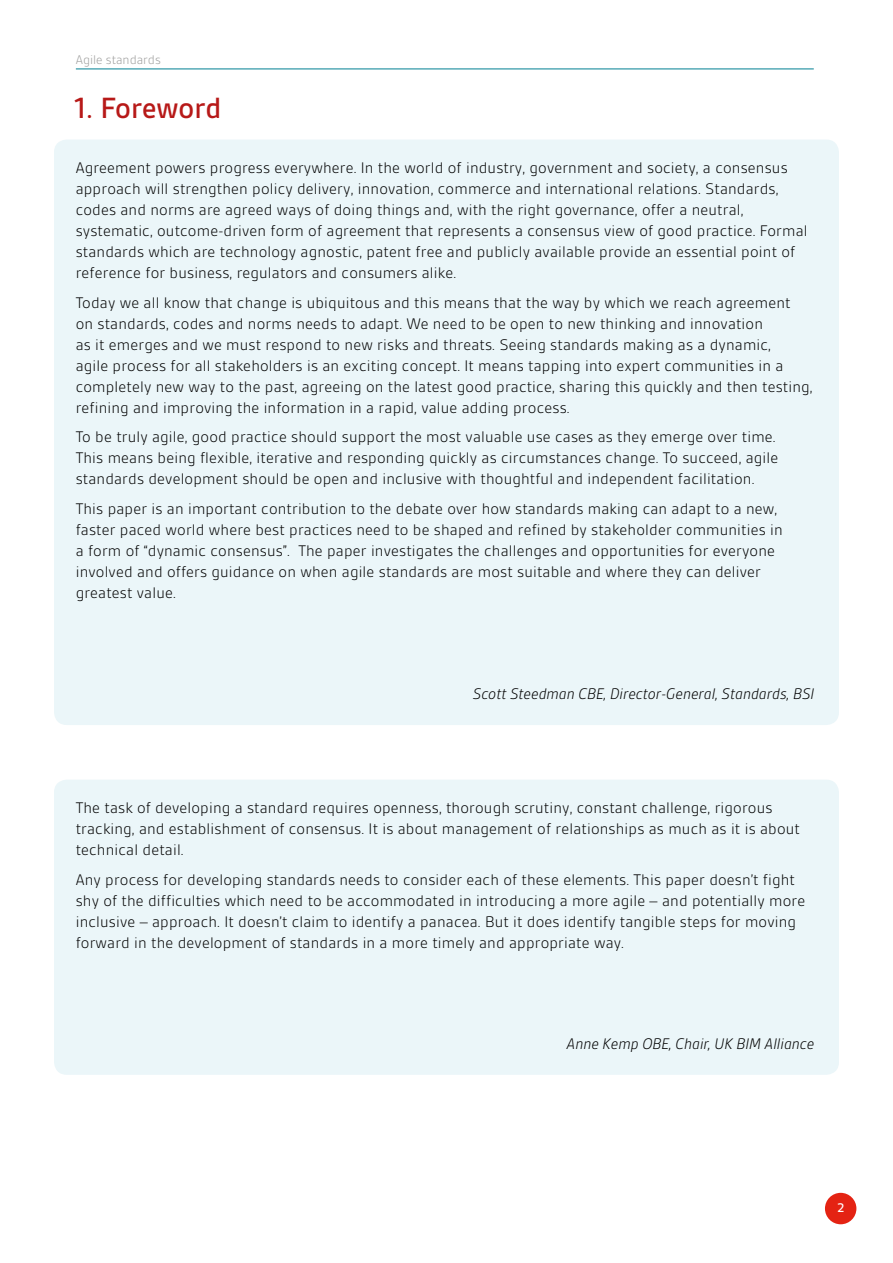
<style>
.page{position:relative;width:893px;height:1263px;background:#fff}
.page>*{position:absolute;margin:0;border:0;box-sizing:border-box;transform-origin:0 0}
.t1{font:500 31.5px "BSI Gesta";color:#b71918}
.t2{font:300 16.5px/21px "BSI Gesta";letter-spacing:.01em;color:#000}
.t3{font:italic 300 16.5px "BSI Gesta";color:#000}
.t4{font:300 13.5px "BSI Gesta";color:#9d9d9c}
.t5{font:500 13.5px "BSI Gesta";color:#fff}
</style>
<div class="page">
<div style="left:825px;top:1193px;width:31px;height:31px;background:#e42313;border-radius:50%"></div>
<hr style="left:76px;top:69px;width:738px;height:1px;background:#007f92">
<div style="left:54px;top:139px;width:785px;height:586px;background:#ebf6f9;border-radius:13px"></div>
<div style="left:54px;top:780px;width:785px;height:295px;background:#ebf6f9;border-radius:13px"></div>
<p class="t4" style="left:76px;top:53px;width:86px">Agile standards</p>
<h1 class="t1" style="left:75px;top:92px;width:148px">1. Foreword</h1>
<p class="t2" style="left:76px;top:157px;width:733px">Agreement powers progress everywhere. In the world of industry, government and society, a consensus approach will strengthen policy delivery, innovation, commerce and international relations. Standards, codes and norms are agreed ways of doing things and, with the right governance, offer a neutral, systematic, outcome-driven form of agreement that represents a consensus view of good practice. Formal standards which are technology agnostic, patent free and publicly available provide an essential point of reference for business, regulators and consumers alike.</p>
<p class="t2" style="left:76px;top:292px;width:738px">Today we all know that change is ubiquitous and this means that the way by which we reach agreement<br>on standards, codes and norms needs to adapt. We need to be open to new thinking and innovation<br>as it emerges and we must respond to new risks and threats. Seeing standards making as a dynamic,<br>agile process for all stakeholders is an exciting concept. It means tapping into expert communities in a completely new way to the past, agreeing on the latest good practice, sharing this quickly and then testing, refining and improving the information in a rapid, value adding process.</p>
<p class="t2" style="left:76px;top:426px;width:704px">To be truly agile, good practice should support the most valuable use cases as they emerge over time.<br>This means being flexible, iterative and responding quickly as circumstances change. To succeed, agile standards development should be open and inclusive with thoughtful and independent facilitation.</p>
<p class="t2" style="left:76px;top:498px;width:708px">This paper is an important contribution to the debate over how standards making can adapt to a new, faster paced world where best practices need to be shaped and refined by stakeholder communities in a form of “dynamic consensus”. The paper investigates the challenges and opportunities for everyone involved and offers guidance on when agile standards are most suitable and where they can deliver greatest value.</p>
<p class="t3" style="left:473px;top:685px;width:343px">Scott Steedman CBE, Director-General, Standards, BSI</p>
<p class="t2" style="left:76px;top:798px;width:726px">The task of developing a standard requires openness, thorough scrutiny, constant challenge, rigorous tracking, and establishment of consensus. It is about management of relationships as much as it is about technical detail.</p>
<p class="t2" style="left:76px;top:869px;width:731px">Any process for developing standards needs to consider each of these elements. This paper doesn’t fight shy of the difficulties which need to be accommodated in introducing a more agile – and potentially more inclusive – approach. It doesn’t claim to identify a panacea. But it does identify tangible steps for moving forward in the development of standards in a more timely and appropriate way.</p>
<p class="t3" style="left:567px;top:1035px;width:249px">Anne Kemp OBE, Chair, UK BIM Alliance</p>
<p class="t5" style="left:837px;top:1201px;width:9px">2</p>
</div>
